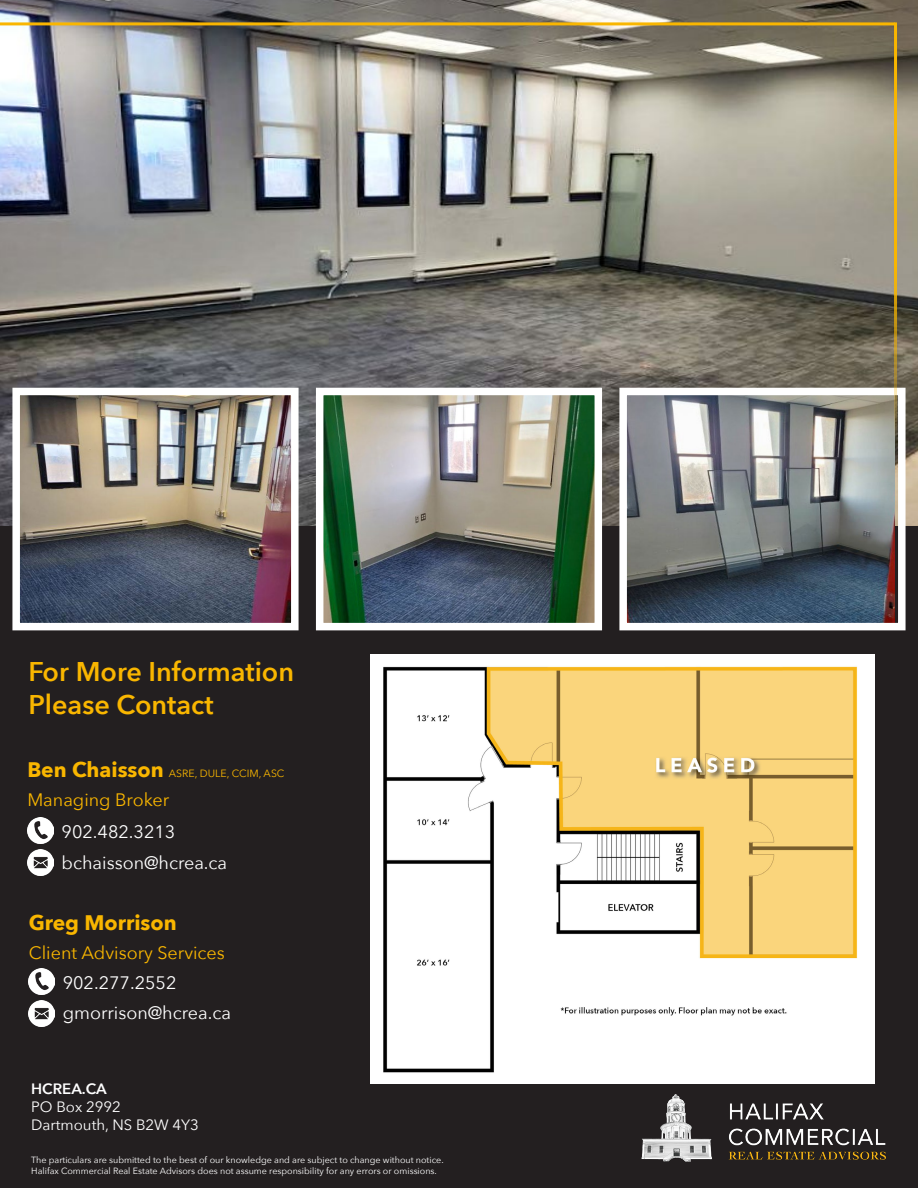
<style>
.page{position:relative;width:918px;height:1188px;background:#231f20}
.page>*{position:absolute;margin:0;border:0;box-sizing:border-box;transform-origin:0 0}
.t1{font:600 27px "Avenir Next";color:#f9b600}
.t2{font:700 21px "Avenir Next";color:#f9b600}
.t3{font:18px "Avenir Next";color:#fff}
.t4{font:18px "Avenir Next";color:#f9b600}
.t5{font:15px "Avenir Next";color:#fff}
.t6{font:600 15px "Avenir Next";color:#fff}
.t7{font:10.5px "Avenir Next";color:#f9b600}
.t8{font:9px/10.8px "Avenir Next";color:#fff}
.s1{font-weight:700;font-size:21px}
</style>
<div class="page">
<img style="left:29px;top:968px;width:26px;height:26px">
<img style="left:29px;top:1000px;width:26px;height:26px">
<img style="left:27px;top:817px;width:26px;height:26px">
<img style="left:27px;top:849px;width:26px;height:26px">
<img style="left:641px;top:1094px;width:245px;height:68px">
<img style="left:370px;top:654px;width:505px;height:429px">
<img style="left:0;top:0;width:918px;height:526px">
<img style="left:21px;top:397px;width:269px;height:224px">
<div style="left:12px;top:388px;width:287px;height:242px;border:8px solid #fff"></div>
<img style="left:325px;top:397px;width:268px;height:224px">
<div style="left:316px;top:388px;width:286px;height:242px;border:8px solid #fff"></div>
<img style="left:628px;top:397px;width:267px;height:224px">
<div style="left:619px;top:388px;width:287px;height:242px;border:8px solid #fff"></div>
<hr style="left:894px;top:22px;width:3px;height:415px;background:#f9b600">
<hr style="left:0;top:22px;width:895px;height:3px;background:#f9b600">
<p class="t1" style="left:28px;top:649px;width:267px">For More Information</p>
<p class="t1" style="left:28px;top:681px;width:187px">Please Contact</p>
<p class="t7" style="left:27px;top:765px;width:259px"><span class="s1">Ben Chaisson</span> ASRE, DULE, CCIM, ASC</p>
<p class="t4" style="left:27px;top:785px;width:144px">Managing Broker</p>
<p class="t3" style="left:62px;top:817px;width:115px">902.482.3213</p>
<p class="t3" style="left:62px;top:847px;width:167px">bchaisson@hcrea.ca</p>
<p class="t2" style="left:29px;top:905px;width:149px">Greg Morrison</p>
<p class="t4" style="left:29px;top:938px;width:198px">Client Advisory Services</p>
<p class="t3" style="left:63px;top:967px;width:115px">902.277.2552</p>
<p class="t3" style="left:63px;top:998px;width:170px">gmorrison@hcrea.ca</p>
<p class="t6" style="left:31px;top:1076px;width:77px">HCREA.CA</p>
<p class="t5" style="left:31px;top:1094px;width:91px">PO Box 2992</p>
<p class="t5" style="left:31px;top:1112px;width:169px">Dartmouth, NS B2W 4Y3</p>
<p class="t8" style="left:31px;top:1154px;width:414px">The particulars are submitted to the best of our knowledge and are subject to change without notice.<br>Halifax Commercial Real Estate Advisors does not assume responsibility for any errors or omissions.</p>
</div>
